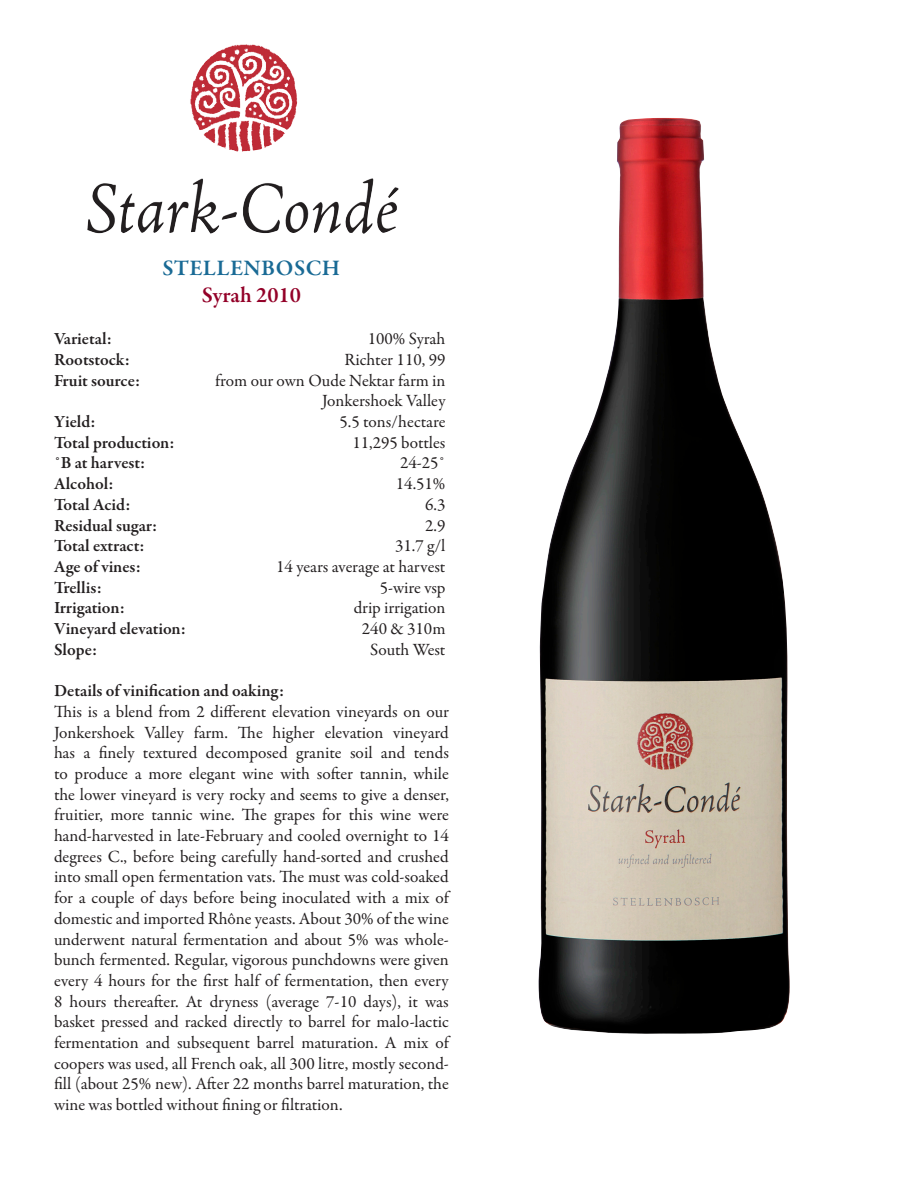
<style>
.page{position:relative;width:918px;height:1188px;background:#fff}
.page>*{position:absolute;margin:0;border:0;box-sizing:border-box;transform-origin:0 0}
.t1{font:600 22.5px "Garamond Premr Pro";letter-spacing:.015em;color:#196a95}
.t2{font:600 22.5px "Garamond Premr Pro";color:#930128}
.t3{font:17.25px/20.7px "Garamond Premr Pro";letter-spacing:-.005em;color:#231f20;text-align:right}
.t4{font:600 17.25px "Garamond Premr Pro";color:#231f20}
</style>
<div class="page">
<img style="left:190px;top:51px;width:93px;height:80px">
<img style="left:538px;top:118px;width:252px;height:916px">
<p class="t1" style="left:163px;top:254px;width:179px">STELLENBOSCH</p>
<p class="t2" style="left:202px;top:281px;width:101px">Syrah 2010</p>
<p class="t4" style="left:54px;top:328px;width:59px">Varietal:</p>
<p class="t3" style="left:368px;top:329px;width:79px">100% Syrah</p>
<p class="t4" style="left:54px;top:349px;width:77px">Rootstock:</p>
<p class="t3" style="left:345px;top:350px;width:102px">Richter 110, 99</p>
<p class="t4" style="left:54px;top:370px;width:88px">Fruit source:</p>
<p class="t3" style="left:215px;top:370px;width:232px">from our own Oude Nektar farm in<br>Jonkershoek Valley</p>
<p class="t4" style="left:54px;top:411px;width:43px">Yield:</p>
<p class="t3" style="left:339px;top:412px;width:108px">5.5 tons/hectare</p>
<p class="t4" style="left:54px;top:432px;width:122px">Total production:</p>
<p class="t3" style="left:352px;top:432px;width:95px">11,295 bottles</p>
<p class="t4" style="left:54px;top:453px;width:93px">˚B at harvest:</p>
<p class="t3" style="left:400px;top:453px;width:47px">24-25˚</p>
<p class="t4" style="left:54px;top:473px;width:61px">Alcohol:</p>
<p class="t3" style="left:396px;top:474px;width:51px">14.51%</p>
<p class="t4" style="left:54px;top:494px;width:78px">Total Acid:</p>
<p class="t3" style="left:425px;top:494px;width:22px">6.3</p>
<p class="t4" style="left:54px;top:515px;width:105px">Residual sugar:</p>
<p class="t3" style="left:425px;top:515px;width:22px">2.9</p>
<p class="t4" style="left:54px;top:535px;width:92px">Total extract:</p>
<p class="t3" style="left:395px;top:536px;width:52px">31.7 g/l</p>
<p class="t4" style="left:54px;top:556px;width:88px">Age of vines:</p>
<p class="t3" style="left:276px;top:557px;width:171px">14 years average at harvest</p>
<p class="t4" style="left:54px;top:577px;width:49px">Trellis:</p>
<p class="t3" style="left:380px;top:577px;width:67px">5-wire vsp</p>
<p class="t4" style="left:54px;top:598px;width:72px">Irrigation:</p>
<p class="t3" style="left:354px;top:598px;width:93px">drip irrigation</p>
<p class="t4" style="left:54px;top:618px;width:134px">Vineyard elevation:</p>
<p class="t3" style="left:362px;top:619px;width:85px">240 &amp; 310m</p>
<p class="t4" style="left:54px;top:639px;width:45px">Slope:</p>
<p class="t3" style="left:370px;top:639px;width:77px">South West</p>
<p class="t4" style="left:54px;top:680px;width:232px">Details of vinification and oaking:</p>
<p class="t3" style="left:54px;top:701px;width:396px;text-align:justify">This is a blend from 2 different elevation vineyards on our Jonkershoek Valley farm. The higher elevation vineyard has a finely textured decomposed granite soil and tends to produce a more elegant wine with softer tannin, while the lower vineyard is very rocky and seems to give a denser, fruitier, more tannic wine. The grapes for this wine were hand-harvested in late-February and cooled overnight to 14 degrees C., before being carefully hand-sorted and crushed into small open fermentation vats. The must was cold-soaked for a couple of days before being inoculated with a mix of domestic and imported Rhône yeasts. About 30% of the wine underwent natural fermentation and about 5% was whole&shy;bunch fermented. Regular, vigorous punchdowns were given every 4 hours for the first half of fermentation, then every 8 hours thereafter. At dryness (average 7-10 days), it was basket pressed and racked directly to barrel for malo-lactic fermentation and subsequent barrel maturation. A mix of coopers was used, all French oak, all 300 litre, mostly second&shy;fill (about 25% new). After 22 months barrel maturation, the wine was bottled without fining or filtration.</p>
</div>
